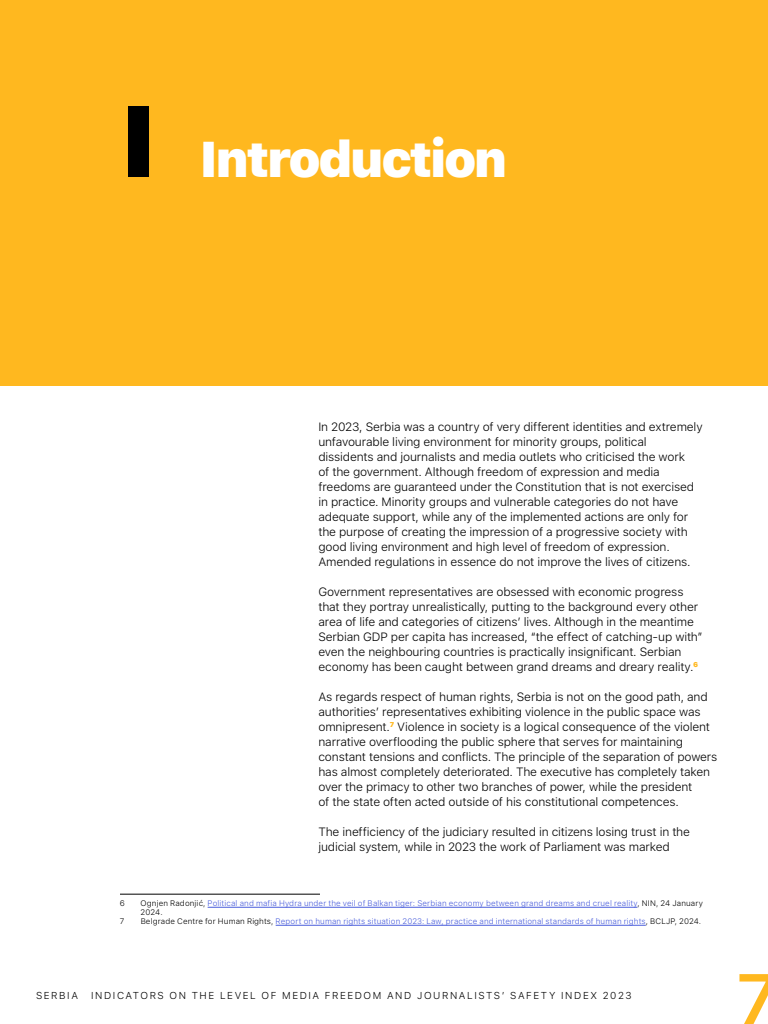
<style>
.page{position:relative;width:768px;height:1024px;background:#fff}
.page>*{position:absolute;margin:0;border:0;box-sizing:border-box;transform-origin:0 0}
.t1{font:600 72px "SF Pro Text";color:#ffb81f}
.t2{font:900 50px "SF Pro Text";letter-spacing:-.05em;color:#fff}
.t3{font:300 12px/15px "SF Pro Text";letter-spacing:-.015em;color:#000}
.t4{font:300 10px "SF Pro Text";letter-spacing:.16em;color:#000}
.t5{font:300 8px/9px "SF Pro Text";letter-spacing:.015em;color:#485cdb}
.t6{font:300 8px "SF Pro Text";color:#000}
.s1{font-size:100px;color:#000}
.s2{color:#000}
</style>
<div class="page">
<div style="left:0;top:0;width:768px;height:386px;background:#ffb81f"></div>
<hr style="left:120px;top:894px;width:200px;height:1px;background:#000">
<hr style="left:208px;top:907px;width:429px;height:1px;background:#485cdb">
<hr style="left:276px;top:925px;width:370px;height:1px;background:#485cdb">
<h2 class="t2" style="left:120px;top:130px;width:389px"><span class="s1">I</span> Introduction</h2>
<p class="t3" style="left:318px;top:420px;width:386px">In 2023, Serbia was a country of very different identities and extremely unfavourable living environment for minority groups, political dissidents and journalists and media outlets who criticised the work<br>of the government. Although freedom of expression and media freedoms are guaranteed under the Constitution that is not exercised in practice. Minority groups and vulnerable categories do not have adequate support, while any of the implemented actions are only for the purpose of creating the impression of a progressive society with good living environment and high level of freedom of expression.<br>Amended regulations in essence do not improve the lives of citizens.</p>
<p class="t3" style="left:318px;top:585px;width:386px">Government representatives are obsessed with economic progress that they portray unrealistically, putting to the background every other area of life and categories of citizens’ lives. Although in the meantime Serbian GDP per capita has increased, “the effect of catching-up with” even the neighbouring countries is practically insignificant. Serbian economy has been caught between grand dreams and dreary reality.<sup>6</sup></p>
<p class="t3" style="left:318px;top:690px;width:401px">As regards respect of human rights, Serbia is not on the good path, and authorities’ representatives exhibiting violence in the public space was omnipresent.<sup>7</sup> Violence in society is a logical consequence of the violent narrative overflooding the public sphere that serves for maintaining constant tensions and conflicts. The principle of the separation of powers has almost completely deteriorated. The executive has completely taken over the primacy to other two branches of power, while the president<br>of the state often acted outside of his constitutional competences.</p>
<p class="t3" style="left:318px;top:825px;width:373px">The inefficiency of the judiciary resulted in citizens losing trust in the judicial system, while in 2023 the work of Parliament was marked</p>
<p class="t6" style="left:120px;top:899px;width:7px">6</p>
<p class="t5" style="left:141px;top:899px;width:564px"><span class="s2">Ognjen Radonjić,</span> Political and mafia Hydra under the veil of Balkan tiger: Serbian economy between grand dreams and cruel reality<span class="s2">, NIN, 24 January<br>2024.</span></p>
<p class="t6" style="left:120px;top:917px;width:6px">7</p>
<p class="t5" style="left:141px;top:917px;width:562px"><span class="s2">Belgrade Centre for Human Rights,</span> Report on human rights situation 2023: Law, practice and international standards of human rights<span class="s2">, BCLJP, 2024.</span></p>
<p class="t4" style="left:36px;top:990px;width:44px">SERBIA</p>
<p class="t4" style="left:91px;top:990px;width:542px">INDICATORS ON THE LEVEL OF MEDIA FREEDOM AND JOURNALISTS’ SAFETY INDEX 2023</p>
<h1 class="t1" style="left:736px;top:958px;width:44px">7</h1>
</div>
